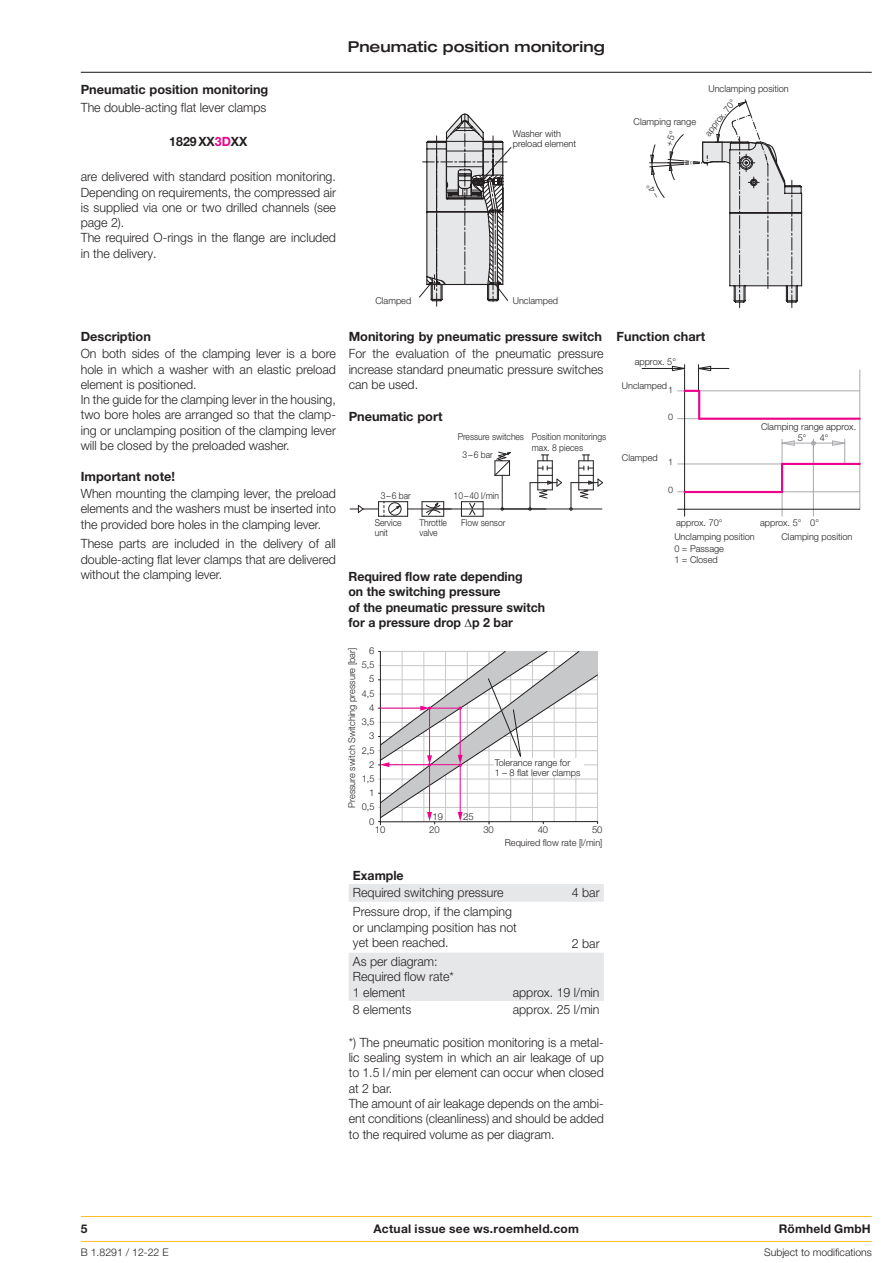
<style>
.page{position:relative;width:893px;height:1263px;background:#fff}
.page>*{position:absolute;margin:0;border:0;box-sizing:border-box;transform-origin:0 0}
.t1{font:500 expanded 15px "Helvetica Neue LT Pro";color:#231f20}
.t2{font:300 12.75px/15.3px "Helvetica Neue LT Pro";color:#231f20}
.t3{font:700 12.75px/15.3px "Helvetica Neue LT Pro";color:#231f20}
.t4{font:700 12px "Helvetica Neue LT Pro";letter-spacing:.02em;color:#231f20}
.t5{font:300 10.5px "Helvetica Neue LT Pro";letter-spacing:-.005em;color:#231f20}
.t6{font:300 9.45px/10.5px "Helvetica Neue LT Pro";color:#231f20}
.t7{font:300 9.45px/10.5px "Helvetica Neue LT Pro";color:#231f20;scale:.9 1}
.t8{font:300 9px "Helvetica Neue LT Pro";color:#231f20;scale:.95 1}
.t9{font:300 9px "Helvetica Neue LT Pro";color:#231f20}
.s1{color:#ed028c}
</style>
<div class="page">
<hr style="left:81px;top:72px;width:791px;height:1px;background:#231f20">
<hr style="left:502px;top:475px;width:1px;height:34px;background:#231f20">
<hr style="left:502px;top:509px;width:100px;height:1px;background:#231f20">
<svg style="left:494px;top:451px;width:17px;height:25px"></svg>
<svg style="left:350px;top:501px;width:58px;height:16px"></svg>
<svg style="left:569px;top:455px;width:34px;height:55px"></svg>
<svg style="left:528px;top:455px;width:35px;height:55px"></svg>
<hr style="left:408px;top:509px;width:94px;height:1px;background:#231f20">
<hr style="left:503px;top:509px;width:43px;height:1px;background:#231f20">
<svg style="left:422px;top:501px;width:29px;height:16px"></svg>
<div style="left:388px;top:502px;width:13px;height:13px;border:1px solid #231f20;border-radius:50%"></div>
<svg style="left:461px;top:501px;width:23px;height:16px"></svg>
<hr style="left:813px;top:443px;width:32px;height:1px;background:#a8a9ad">
<hr style="left:813px;top:464px;width:1px;height:52px;background:#a8a9ad">
<svg style="left:783px;top:440px;width:12px;height:6px"></svg>
<hr style="left:782px;top:443px;width:31px;height:1px;background:#a8a9ad">
<hr style="left:782px;top:439px;width:1px;height:77px;background:#a8a9ad">
<svg style="left:811px;top:439px;width:4px;height:24px"></svg>
<svg style="left:832px;top:439px;width:13px;height:24px"></svg>
<hr style="left:859px;top:370px;width:1px;height:139px;background:#a8a9ad">
<hr style="left:698px;top:368px;width:31px;height:1px;background:#231f20">
<hr style="left:642px;top:368px;width:43px;height:1px;background:#231f20">
<hr style="left:678px;top:464px;width:182px;height:1px;background:#a8a9ad">
<hr style="left:678px;top:491px;width:182px;height:1px;background:#a8a9ad">
<hr style="left:678px;top:391px;width:182px;height:1px;background:#a8a9ad">
<hr style="left:678px;top:418px;width:174px;height:1px;background:#a8a9ad">
<hr style="left:684px;top:370px;width:1px;height:146px;background:#231f20">
<hr style="left:678px;top:509px;width:182px;height:1px;background:#231f20">
<svg style="left:672px;top:365px;width:39px;height:27px"></svg>
<hr style="left:698px;top:391px;width:2px;height:28px;background:#ed028c">
<hr style="left:699px;top:418px;width:161px;height:2px;background:#ed028c">
<hr style="left:782px;top:463px;width:78px;height:2px;background:#ed028c">
<hr style="left:781px;top:464px;width:2px;height:28px;background:#ed028c">
<hr style="left:685px;top:491px;width:97px;height:2px;background:#ed028c">
<hr style="left:380px;top:651px;width:1px;height:174px;background:#231f20">
<svg style="left:349px;top:884px;width:255px;height:117px"></svg>
<svg style="left:419px;top:113px;width:93px;height:193px"></svg>
<svg style="left:378px;top:651px;width:220px;height:173px"></svg>
<hr style="left:81px;top:1241px;width:791px;height:1px;background:#fdbd26">
<hr style="left:81px;top:1216px;width:791px;height:1px;background:#fdbd26">
<svg style="left:649px;top:99px;width:154px;height:209px"></svg>
<p class="t3" style="left:81px;top:82px;width:189px">Pneumatic position monitoring</p>
<p class="t2" style="left:81px;top:99px;width:187px">The double-acting flat lever clamps</p>
<p class="t3" style="left:169px;top:134px;width:80px">1829XX<span class="s1">3D</span>XX</p>
<p class="t2" style="left:81px;top:169px;width:257px">are delivered with standard position monitoring.<br>Depending on requirements, the compressed air is supplied via one or two drilled channels (see page 2).<br>The required O-rings in the flange are included in the delivery.</p>
<p class="t1" style="left:348px;top:37px;width:259px">Pneumatic position monitoring</p>
<p class="t6" style="left:513px;top:128px;width:65px">Washer with preload element</p>
<p class="t6" style="left:634px;top:117px;width:64px">Clamping range</p>
<p class="t6" style="left:708px;top:83px;width:82px">Unclamping position</p>
<p class="t8" style="left:703px;top:131px;width:47px;rotate:-52deg">approx. 70°</p>
<p class="t3" style="left:81px;top:328px;width:72px">Description</p>
<p class="t2" style="left:81px;top:346px;width:257px">On both sides of the clamping lever is a bore hole in which a washer with an elastic preload element is positioned.<br>In the guide for the clamping lever in the housing, two bore holes are arranged so that the clamp&shy;ing or unclamping position of the clamping lever will be closed by the preloaded washer.</p>
<p class="t3" style="left:81px;top:468px;width:96px">Important note!</p>
<p class="t2" style="left:81px;top:486px;width:257px;text-align:justify">When mounting the clamping lever, the preload elements and the washers must be inserted into the provided bore holes in the clamping lever.</p>
<p class="t2" style="left:81px;top:536px;width:257px;text-align:justify">These parts are included in the delivery of all double-acting flat lever clamps that are delivered without the clamping lever.</p>
<p class="t6" style="left:375px;top:295px;width:37px">Clamped</p>
<p class="t6" style="left:513px;top:295px;width:47px">Unclamped</p>
<p class="t3" style="left:349px;top:328px;width:255px">Monitoring by pneumatic pressure switch</p>
<p class="t2" style="left:349px;top:346px;width:256px;text-align:justify">For the evaluation of the pneumatic pressure increase standard pneumatic pressure switches can be used.</p>
<p class="t3" style="left:349px;top:409px;width:95px">Pneumatic port</p>
<p class="t7" style="left:458px;top:431px;width:75px">Pressure switches</p>
<p class="t7" style="left:463px;top:449px;width:35px">3–6 bar</p>
<p class="t7" style="left:532px;top:431px;width:84px">Position monitorings max. 8 pieces</p>
<p class="t7" style="left:381px;top:490px;width:35px">3–6 bar</p>
<p class="t7" style="left:454px;top:490px;width:52px">10–40 l/min</p>
<p class="t7" style="left:375px;top:517px;width:31px">Service unit</p>
<p class="t7" style="left:419px;top:517px;width:32px">Throttle valve</p>
<p class="t7" style="left:461px;top:517px;width:51px">Flow sensor</p>
<p class="t3" style="left:348px;top:569px;width:198px">Required flow rate depending<br>on the switching pressure<br>of the pneumatic pressure switch for a pressure drop p 2 bar</p>
<p class="t6" style="left:362px;top:643px;width:14px;line-height:14.2px;text-align:right">6<br>5,5</p>
<p class="t6" style="left:362px;top:688px;width:14px">4,5</p>
<p class="t6" style="left:362px;top:716px;width:14px">3,5</p>
<p class="t6" style="left:362px;top:745px;width:14px">2,5</p>
<p class="t6" style="left:362px;top:773px;width:14px">1,5</p>
<p class="t6" style="left:362px;top:801px;width:14px">0,5</p>
<p class="t6" style="left:346px;top:808px;width:161px;rotate:-90deg">Pressure switch Switching pressure [bar]</p>
<p class="t6" style="left:369px;top:674px;width:7px">5</p>
<p class="t6" style="left:369px;top:702px;width:7px">4</p>
<p class="t6" style="left:369px;top:730px;width:7px">3</p>
<p class="t6" style="left:495px;top:757px;width:87px">Tolerance range for<br>1 – 8 flat lever clamps</p>
<p class="t6" style="left:369px;top:759px;width:7px">2</p>
<p class="t6" style="left:369px;top:787px;width:7px">1</p>
<p class="t6" style="left:432px;top:811px;width:12px">19</p>
<p class="t6" style="left:463px;top:811px;width:12px">25</p>
<p class="t6" style="left:369px;top:816px;width:7px">0</p>
<p class="t6" style="left:375px;top:824px;width:12px">10</p>
<p class="t6" style="left:429px;top:824px;width:12px">20</p>
<p class="t6" style="left:483px;top:824px;width:12px">30</p>
<p class="t6" style="left:538px;top:824px;width:12px">40</p>
<p class="t6" style="left:592px;top:824px;width:12px">50</p>
<p class="t6" style="left:505px;top:837px;width:99px">Required flow rate [l/min]</p>
<p class="t3" style="left:353px;top:867px;width:52px">Example</p>
<p class="t2" style="left:353px;top:885px;width:152px">Required switching pressure</p>
<p class="t2" style="left:572px;top:885px;width:29px">4 bar</p>
<p class="t2" style="left:353px;top:904px;width:166px">Pressure drop, if the clamping or unclamping position has not yet been reached.</p>
<p class="t2" style="left:572px;top:936px;width:29px">2 bar</p>
<p class="t2" style="left:353px;top:953px;width:103px">As per diagram:<br>Required flow rate*<br>1 element</p>
<p class="t2" style="left:513px;top:984px;width:88px">approx. 19 l/min</p>
<p class="t2" style="left:353px;top:1002px;width:60px">8 elements</p>
<p class="t2" style="left:513px;top:1002px;width:88px">approx. 25 l/min</p>
<p class="t2" style="left:349px;top:1034px;width:257px">*) The pneumatic position monitoring is a metal&shy;lic sealing system in which an air leakage of up to 1.5 l/min per element can occur when closed at 2 bar.<br>The amount of air leakage depends on the ambi&shy;ent conditions (cleanliness) and should be added to the required volume as per diagram.</p>
<p class="t3" style="left:617px;top:328px;width:90px">Function chart</p>
<p class="t6" style="left:635px;top:356px;width:43px">approx. 5°</p>
<p class="t6" style="left:622px;top:380px;width:47px">Unclamped</p>
<p class="t9" style="left:668px;top:385px;width:6px">1</p>
<p class="t6" style="left:622px;top:453px;width:37px">Clamped</p>
<p class="t9" style="left:668px;top:411px;width:6px">0</p>
<p class="t9" style="left:668px;top:456px;width:6px">1</p>
<p class="t9" style="left:668px;top:484px;width:6px">0</p>
<p class="t6" style="left:798px;top:421px;width:60px;line-height:11.1px;text-indent:-37px">Clamping range approx.<br>5°</p>
<p class="t6" style="left:820px;top:432px;width:10px">4°</p>
<p class="t6" style="left:676px;top:517px;width:48px">approx. 70°</p>
<p class="t6" style="left:760px;top:517px;width:60px">approx. 5° 0°</p>
<p class="t6" style="left:674px;top:531px;width:82px">Unclamping position</p>
<p class="t6" style="left:781px;top:531px;width:72px">Clamping position</p>
<p class="t6" style="left:674px;top:543px;width:51px">0 = Passage<br>1 = Closed</p>
<p class="t4" style="left:81px;top:1221px;width:8px">5</p>
<p class="t4" style="left:374px;top:1221px;width:207px">Actual issue see ws.roemheld.com</p>
<p class="t4" style="left:779px;top:1221px;width:93px">Römheld GmbH</p>
<p class="t5" style="left:81px;top:1246px;width:89px">B 1.8291 / 12-22 E</p>
<p class="t5" style="left:764px;top:1246px;width:109px">Subject to modifications</p>
</div>
